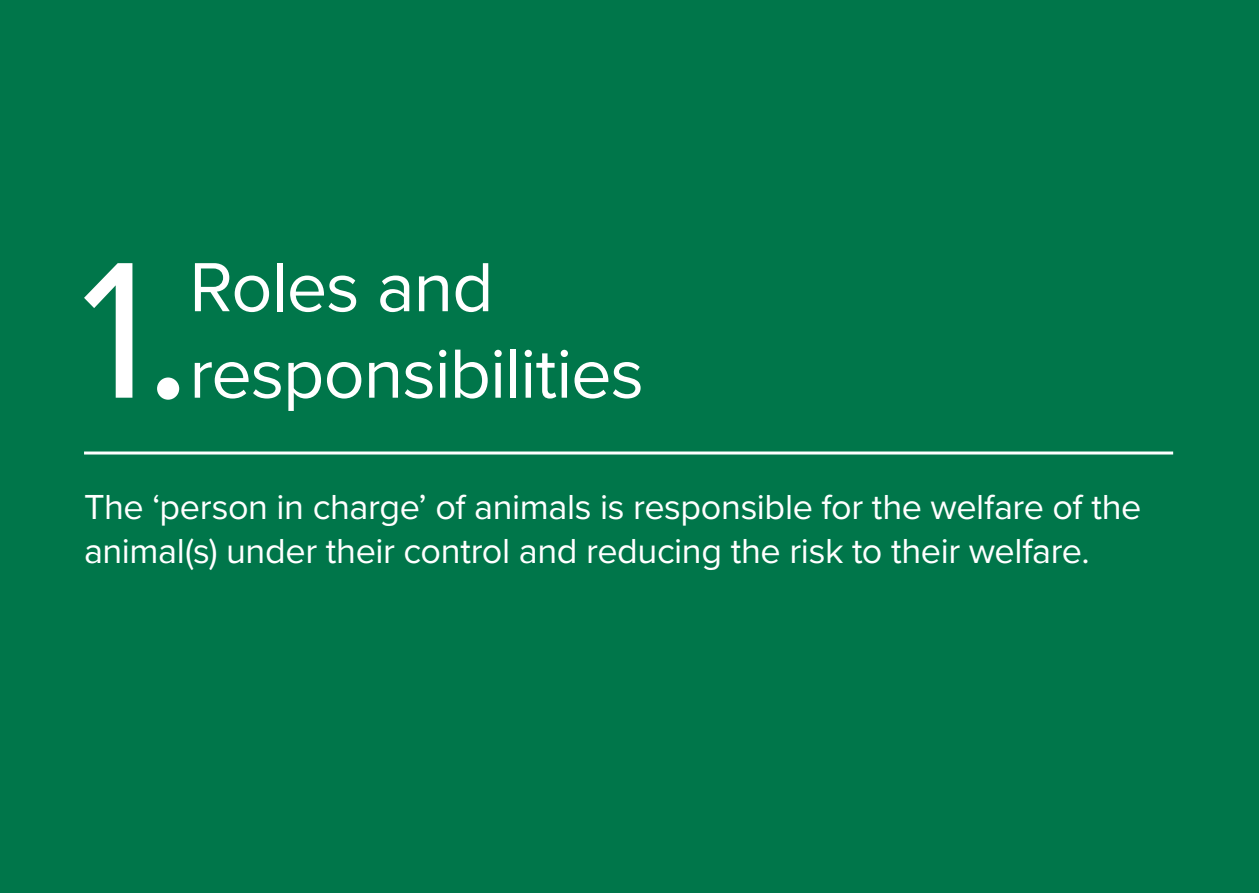
<style>
.page{position:relative;width:1259px;height:893px;background:#fff}
.page>*{position:absolute;margin:0;border:0;box-sizing:border-box;transform-origin:0 0}
.t1{font:201.6px "Proxima Nova";color:#fff}
.t2{font:72px/86.4px "Proxima Nova";letter-spacing:-.015em;color:#fff}
.t3{font:36px/43.2px "Proxima Nova";letter-spacing:-.01em;color:#fff}
</style>
<div class="page">
<div style="left:0;top:0;width:1258px;height:892px;background:#00764a"></div>
<hr style="left:84px;top:451px;width:1089px;height:3px;background:#fff">
<h1 class="t1" style="left:80px;top:180px;width:113px">1.</h1>
<h2 class="t2" style="left:189px;top:241px;width:456px">Roles and responsibilities</h2>
<p class="t3" style="left:84px;top:484px;width:1058px">The ‘person in charge’ of animals is responsible for the welfare of the animal(s) under their control and reducing the risk to their welfare.</p>
</div>
